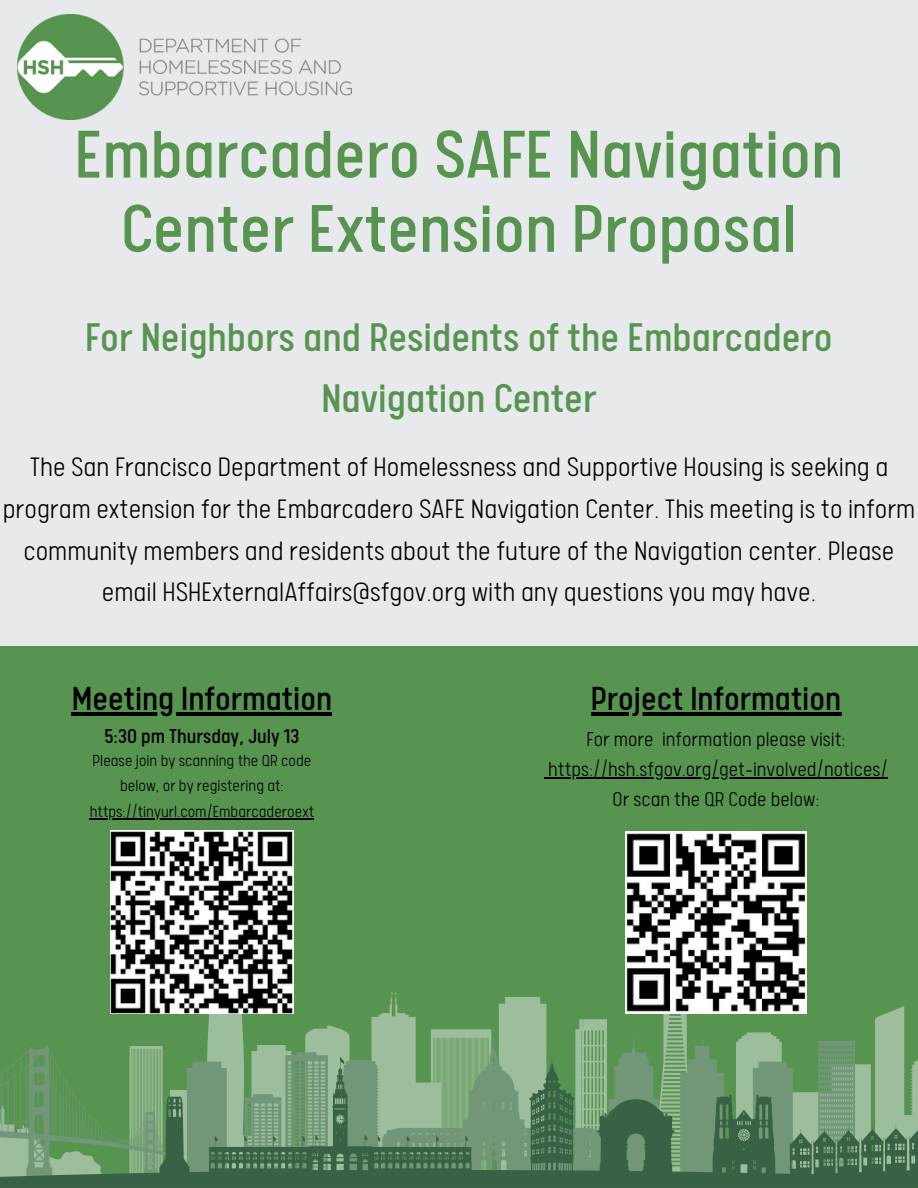
<style>
.page{position:relative;width:918px;height:1188px;background:#fff}
.page>*{position:absolute;margin:0;border:0;box-sizing:border-box;transform-origin:0 0}
.t1{font:75.75px/74.2px "Calps Sans";color:#56944f;text-align:center}
.t2{font:45px/61.8px "Calps Sans";color:#56944f;text-align:center}
.t3{font:37.5px "Calps";color:#000}
.t4{font:300 30px/41.7px "Calps";color:#000;text-align:center}
.t5{font:300 22.5px "Calps";color:#000}
.t6{font:22.5px "Calps";color:#000}
.t7{font:300 18px/24.8px "Calps";color:#000;text-align:center}
</style>
<div class="page">
<div style="left:0;top:0;width:918px;height:665px;background:#e7e9ec"></div>
<img style="left:18px;top:14px;width:334px;height:106px">
<div style="left:0;top:646px;width:918px;height:542px;background:#56944f"></div>
<svg style="left:736px;top:1006px;width:169px;height:49px"></svg>
<svg style="left:24px;top:1045px;width:139px;height:10px"></svg>
<svg style="left:187px;top:946px;width:537px;height:109px"></svg>
<svg style="left:0;top:1055px;width:918px;height:133px;background:#66906a"></svg>
<img style="left:625px;top:831px;width:181px;height:182px">
<hr style="left:591px;top:712px;width:250px;height:4px;background:#000">
<hr style="left:548px;top:777px;width:340px;height:1px;background:#000">
<hr style="left:72px;top:712px;width:260px;height:4px;background:#000">
<img style="left:111px;top:831px;width:182px;height:182px">
<hr style="left:90px;top:818px;width:224px;height:2px;background:#000">
<p class="t1" style="left:75px;top:128px;width:770px">Embarcadero SAFE Navigation<br>Center Extension Proposal</p>
<p class="t2" style="left:85px;top:312px;width:749px">For Neighbors and Residents of the Embarcadero<br>Navigation Center</p>
<p class="t4" style="left:3px;top:450px;width:914px">The San Francisco Department of Homelessness and Supportive Housing is seeking a program extension for the Embarcadero SAFE Navigation Center. This meeting is to inform community members and residents about the future of the Navigation center. Please email HSHExternalAffairs@sfgov.org with any questions you may have.</p>
<p class="t3" style="left:72px;top:683px;width:262px">Meeting Information</p>
<p class="t6" style="left:104px;top:727px;width:197px">5:30 pm Thursday, July 13</p>
<p class="t7" style="left:93px;top:751px;width:220px">Please join by scanning the QR code below, or by registering at:</p>
<p class="t7" style="left:90px;top:802px;width:226px">https://tinyurl.com/Embarcaderoext</p>
<p class="t3" style="left:591px;top:683px;width:252px">Project Information</p>
<p class="t5" style="left:586px;top:729px;width:261px">For more information please visit:</p>
<p class="t5" style="left:548px;top:760px;width:341px">https://hsh.sfgov.org/get-involved/notices/</p>
<p class="t5" style="left:613px;top:790px;width:208px">Or scan the QR Code below:</p>
</div>
